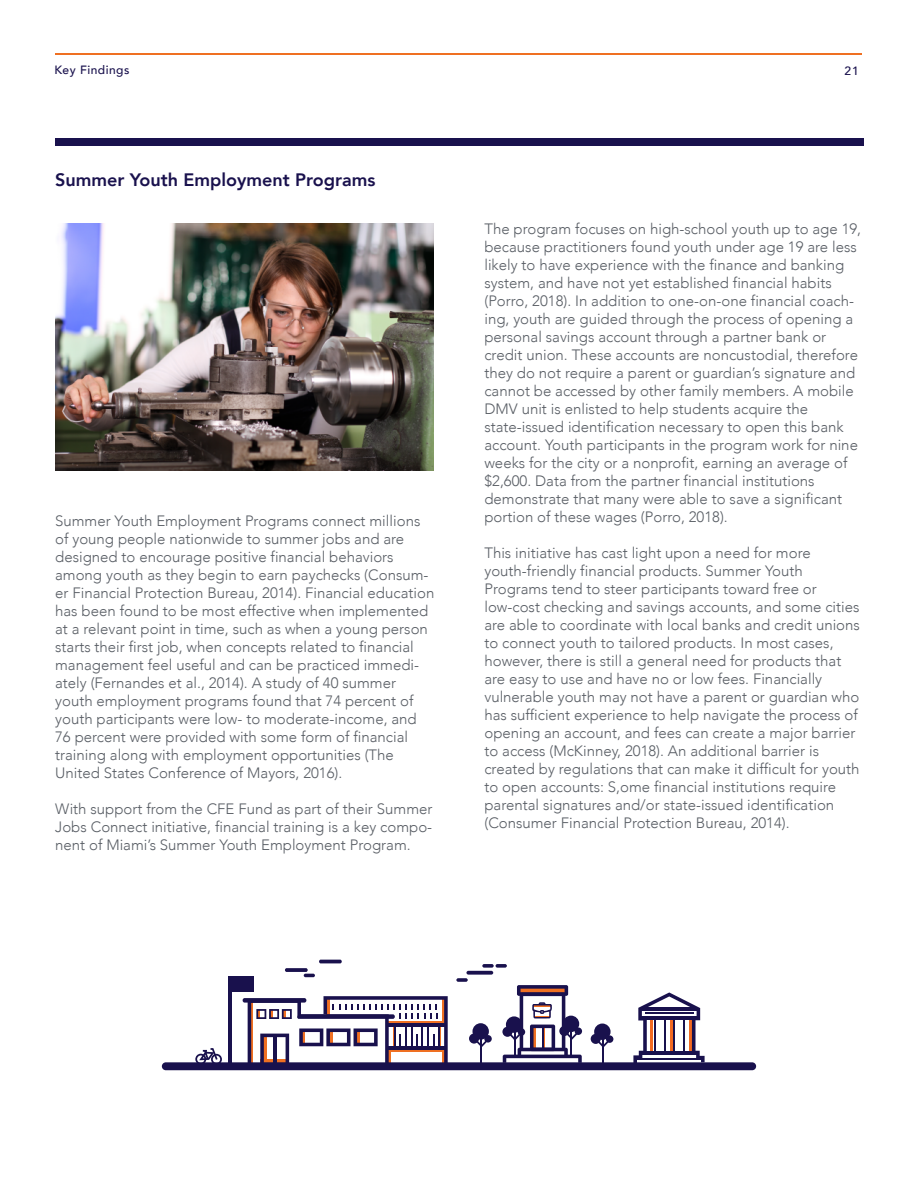
<style>
.page{position:relative;width:918px;height:1188px;background:#fff}
.page>*{position:absolute;margin:0;border:0;box-sizing:border-box;transform-origin:0 0}
.t1{font:800 18px "Avenir";color:#19114d}
.t2{font:300 15px/18px "Avenir";color:#595e65}
.t3{font:500 12px "Avenir";letter-spacing:.04em;color:#19114d}
</style>
<div class="page">
<img style="left:56px;top:223px;width:378px;height:247px">
<hr style="left:56px;top:53px;width:806px;height:2px;background:#ef7022">
<div style="left:162px;top:1062px;width:594px;height:8px;background:#19114d;border-radius:4px"></div>
<hr style="left:229px;top:976px;width:3px;height:88px;background:#19114d">
<div style="left:230px;top:976px;width:24px;height:16px;background:#19114d"></div>
<div style="left:243px;top:998px;width:63px;height:5px;background:#19114d;border-radius:2px"></div>
<svg style="left:248px;top:996px;width:200px;height:67px"></svg>
<hr style="left:480px;top:1033px;width:2px;height:29px;background:#19114d">
<svg style="left:477px;top:1039px;width:9px;height:8px"></svg>
<div style="left:469px;top:1034px;width:10px;height:10px;background:#19114d;border-radius:50%"></div>
<div style="left:484px;top:1035px;width:8px;height:8px;background:#19114d;border-radius:50%"></div>
<div style="left:472px;top:1023px;width:17px;height:17px;background:#19114d;border-radius:50%"></div>
<hr style="left:602px;top:1033px;width:2px;height:30px;background:#19114d">
<svg style="left:598px;top:1039px;width:10px;height:8px"></svg>
<div style="left:591px;top:1034px;width:10px;height:10px;background:#19114d;border-radius:50%"></div>
<div style="left:606px;top:1035px;width:7px;height:8px;background:#19114d;border-radius:50%"></div>
<div style="left:594px;top:1024px;width:17px;height:16px;background:#19114d;border-radius:50%"></div>
<svg style="left:195px;top:1048px;width:27px;height:15px"></svg>
<svg style="left:496px;top:964px;width:11px;height:4px"></svg>
<svg style="left:456px;top:978px;width:12px;height:4px"></svg>
<svg style="left:482px;top:964px;width:12px;height:4px"></svg>
<svg style="left:466px;top:971px;width:27px;height:4px"></svg>
<svg style="left:633px;top:992px;width:72px;height:71px"></svg>
<hr style="left:641px;top:1007px;width:57px;height:3px;background:#19114d">
<hr style="left:640px;top:1016px;width:58px;height:4px;background:#19114d">
<hr style="left:654px;top:1018px;width:2px;height:35px;background:#19114d">
<hr style="left:664px;top:1018px;width:1px;height:35px;background:#19114d">
<hr style="left:673px;top:1018px;width:2px;height:35px;background:#19114d">
<hr style="left:683px;top:1018px;width:2px;height:35px;background:#19114d">
<hr style="left:642px;top:1051px;width:56px;height:3px;background:#19114d">
<hr style="left:636px;top:1058px;width:66px;height:2px;background:#19114d">
<hr style="left:645px;top:1013px;width:49px;height:1px;background:#19114d">
<svg style="left:503px;top:985px;width:79px;height:78px"></svg>
<svg style="left:304px;top:974px;width:11px;height:3px"></svg>
<svg style="left:285px;top:968px;width:23px;height:4px"></svg>
<hr style="left:319px;top:960px;width:23px;height:3px;background:#19114d;border-radius:2px">
<div style="left:56px;top:138px;width:808px;height:8px;background:#19114d"></div>
<p class="t3" style="left:54px;top:59px;width:77px">Key Findings</p>
<p class="t3" style="left:845px;top:60px;width:16px">21</p>
<p class="t1" style="left:55px;top:166px;width:322px">Summer Youth Employment Programs</p>
<p class="t2" style="left:55px;top:512px;width:381px">Summer Youth Employment Programs connect millions of young people nationwide to summer jobs and are designed to encourage positive financial behaviors among youth as they begin to earn paychecks (Consum&shy;er Financial Protection Bureau, 2014). Financial education has been found to be most effective when implemented at a relevant point in time, such as when a young person starts their first job, when concepts related to financial management feel useful and can be practiced immedi&shy;ately (Fernandes et al., 2014). A study of 40 summer youth employment programs found that 74 percent of youth participants were low- to moderate-income, and 76 percent were provided with some form of financial training along with employment opportunities (The United States Conference of Mayors, 2016).</p>
<p class="t2" style="left:55px;top:800px;width:379px;text-align:justify">With support from the CFE Fund as part of their Summer Jobs Connect initiative, financial training is a key compo&shy;nent of Miami’s Summer Youth Employment Program.</p>
<p class="t2" style="left:484px;top:219px;width:378px">The program focuses on high-school youth up to age 19, because practitioners found youth under age 19 are less likely to have experience with the finance and banking system, and have not yet established financial habits (Porro, 2018). In addition to one-on-one financial coach&shy;ing, youth are guided through the process of opening a personal savings account through a partner bank or credit union. These accounts are noncustodial, therefore they do not require a parent or guardian’s signature and cannot be accessed by other family members. A mobile DMV unit is enlisted to help students acquire the state-issued identification necessary to open this bank account. Youth participants in the program work for nine weeks for the city or a nonprofit, earning an average of $2,600. Data from the partner financial institutions demonstrate that many were able to save a significant portion of these wages (Porro, 2018).</p>
<p class="t2" style="left:484px;top:543px;width:377px">This initiative has cast light upon a need for more youth-friendly financial products. Summer Youth Programs tend to steer participants toward free or low-cost checking and savings accounts, and some cities are able to coordinate with local banks and credit unions to connect youth to tailored products. In most cases, however, there is still a general need for products that are easy to use and have no or low fees. Financially vulnerable youth may not have a parent or guardian who has sufficient experience to help navigate the process of opening an account, and fees can create a major barrier to access (McKinney, 2018). An additional barrier is created by regulations that can make it difficult for youth to open accounts: S,ome financial institutions require parental signatures and/or state-issued identification (Consumer Financial Protection Bureau, 2014).</p>
</div>
